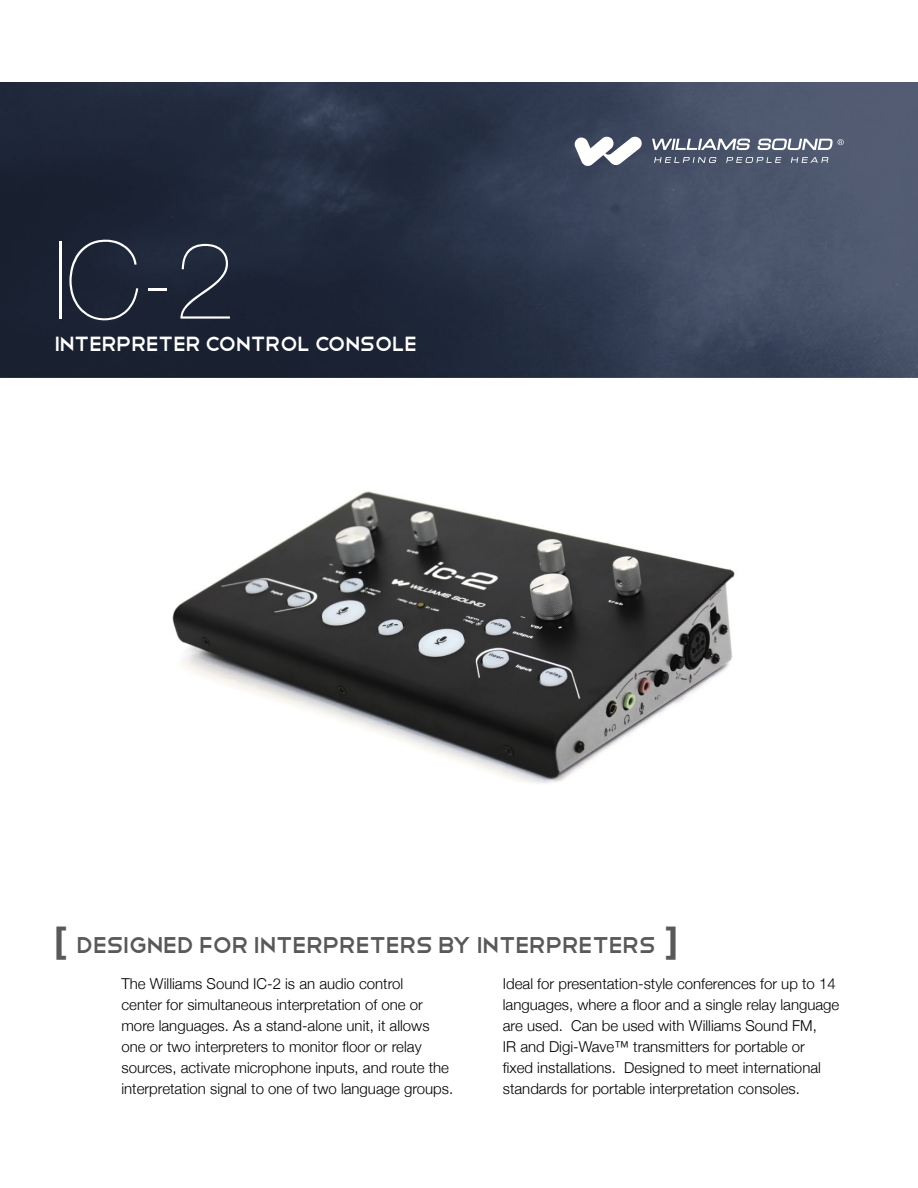
<style>
.page{position:relative;width:918px;height:1188px;background:#fff}
.page>*{position:absolute;margin:0;border:0;box-sizing:border-box;transform-origin:0 0}
.t1{font:200 108px "Helvetica Neue";color:#fff}
.head_quote{font:30px "Telegrafico";letter-spacing:-.05em;color:#59595b}
.title2{font:27px "Telegrafico";letter-spacing:-.05em;color:#fff}
.body{font:300 15px/21px "Helvetica Neue";color:#000}
.s1{font-family:"Helvetica Neue";font-weight:700;font-size:36px}
</style>
<div class="page">
<img style="left:0;top:82px;width:918px;height:296px">
<svg style="left:654px;top:157px;width:62px;height:6px"></svg>
<svg style="left:726px;top:157px;width:55px;height:6px"></svg>
<svg style="left:791px;top:157px;width:37px;height:6px"></svg>
<svg style="left:652px;top:139px;width:98px;height:11px"></svg>
<svg style="left:574px;top:136px;width:69px;height:30px"></svg>
<svg style="left:757px;top:139px;width:87px;height:11px"></svg>
<img style="left:172px;top:491px;width:563px;height:292px">
<p class="t1" style="left:54px;top:218px;width:182px">IC-2</p>
<p class="title2" style="left:54px;top:326px;width:365px">Interpreter Control Console</p>
<p class="head_quote" style="left:54px;top:925px;width:626px"><span class="s1">[</span> designed for interpreters by interpreters <span class="s1">]</span></p>
<p class="body" style="left:503px;top:973px;width:338px">Ideal for presentation-style conferences for up to 14 languages, where a floor and a single relay language are used. Can be used with Williams Sound FM,<br>IR and Digi-Wave™ transmitters for portable or<br>fixed installations. Designed to meet international standards for portable interpretation consoles.</p>
<p class="body" style="left:122px;top:973px;width:333px">The Williams Sound IC-2 is an audio control<br>center for simultaneous interpretation of one or more languages. As a stand-alone unit, it allows one or two interpreters to monitor floor or relay sources, activate microphone inputs, and route the interpretation signal to one of two language groups.</p>
</div>
